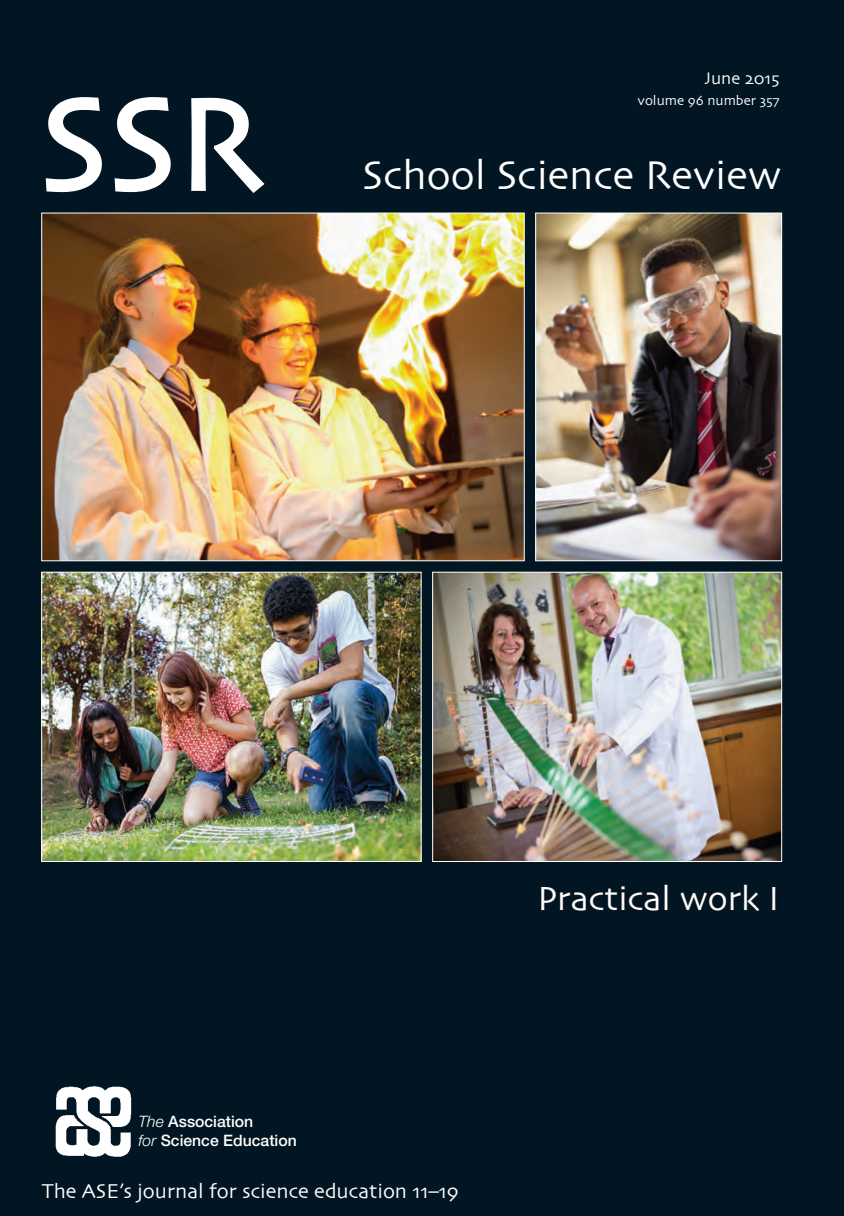
<style>
.page{position:relative;width:844px;height:1216px;background:#fff}
.page>*{position:absolute;margin:0;border:0;box-sizing:border-box;transform-origin:0 0}
.t1{font:136.5px "Skia";color:#fff}
.t2{font:42px "Skia";color:#fff}
.t3{font:35px "Skia";color:#fff}
.t4{font:21px "Skia";color:#fff}
.t5{font:17.5px "Skia";color:#fff}
.t6{font:500 15.75px/18.9px "Helvetica Neue LT Std";color:#fff}
.t7{font:14px "Skia";color:#fff}
.s1{font-weight:300;font-style:italic}
</style>
<div class="page">
<div style="left:0;top:0;width:843px;height:1215px;background:#011622"></div>
<svg style="left:44px;top:95px;width:60px;height:99px"></svg>
<svg style="left:113px;top:95px;width:60px;height:99px"></svg>
<svg style="left:189px;top:96px;width:78px;height:99px"></svg>
<img style="left:54px;top:1085px;width:77px;height:72px">
<svg style="left:540px;top:884px;width:128px;height:39px"></svg>
<svg style="left:679px;top:884px;width:81px;height:28px"></svg>
<svg style="left:771px;top:886px;width:4px;height:24px"></svg>
<img style="left:434px;top:573px;width:345px;height:287px">
<div style="left:432px;top:571px;width:349px;height:291px;border:1px solid #fff"></div>
<img style="left:43px;top:573px;width:376px;height:287px">
<div style="left:41px;top:571px;width:380px;height:291px;border:1px solid #fff"></div>
<img style="left:537px;top:215px;width:242px;height:344px">
<div style="left:535px;top:213px;width:246px;height:348px;border:1px solid #fff"></div>
<img style="left:43px;top:215px;width:479px;height:344px">
<p class="t1" style="left:40px;top:63px;width:226px">SSR</p>
<p class="t5" style="left:704px;top:68px;width:77px">June 2015</p>
<p class="t7" style="left:637px;top:92px;width:144px">volume 96 number 357</p>
<p class="t2" style="left:362px;top:150px;width:421px">School Science Review</p>
<p class="t6" style="left:138px;top:1112px;width:160px"><span class="s1">The</span> Association<br><span class="s1">for</span> Science Education</p>
<p class="t3" style="left:537px;top:877px;width:243px">Practical work I</p>
<p class="t4" style="left:42px;top:1178px;width:419px">The ASE’s journal for science education 11–19</p>
</div>
